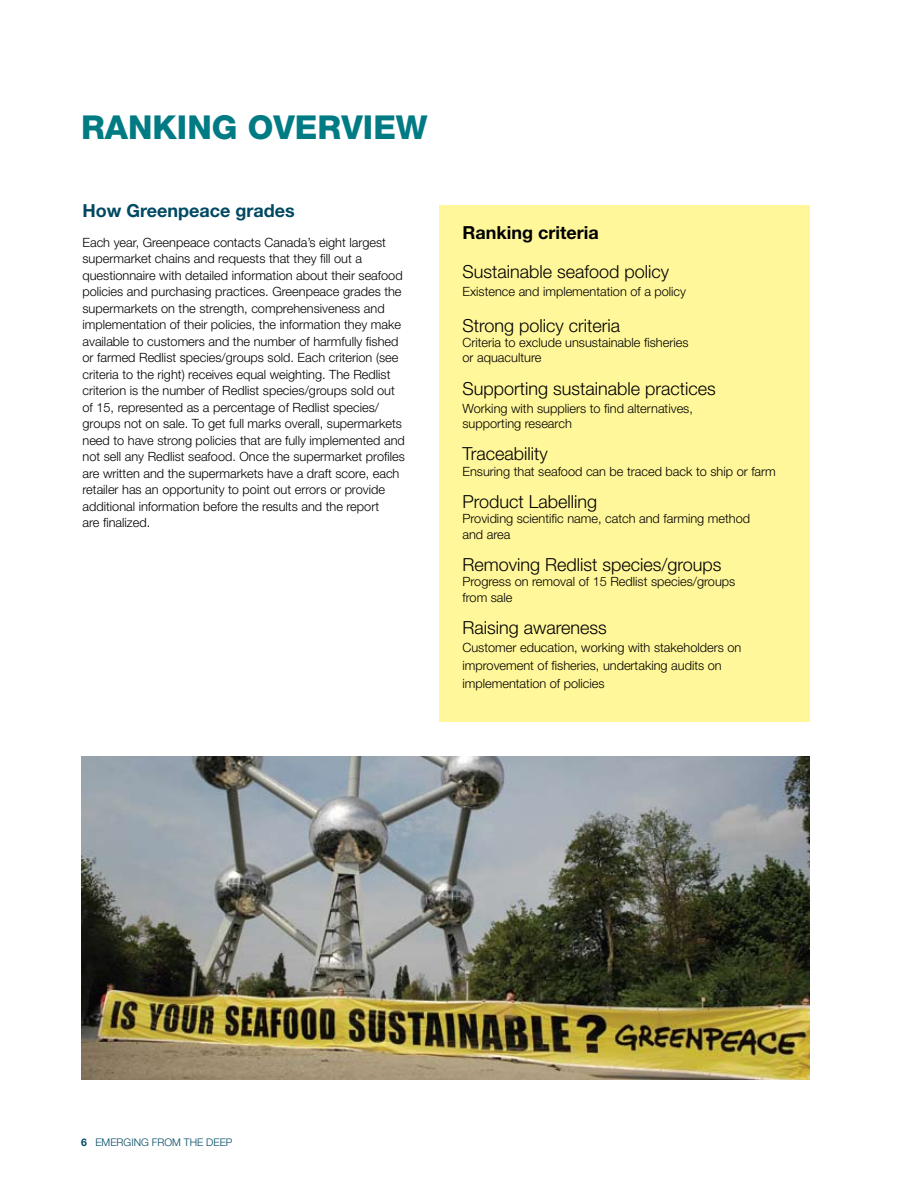
<style>
.page{position:relative;width:918px;height:1188px;background:#fff}
.page>*{position:absolute;margin:0;border:0;box-sizing:border-box;transform-origin:0 0}
.t1{font:800 33px "Helvetica Neue";color:#007b84}
.t2{font:300 18px "Helvetica Neue";color:#000}
.t3{font:700 18px "Helvetica Neue";color:#004963}
.t4{font:700 18px "Helvetica Neue";color:#000}
.t5{font:300 12.75px/16.5px "Helvetica Neue";color:#000}
.t6{font:300 10.5px "Helvetica Neue";color:#004963}
.s1{font-weight:700}
</style>
<div class="page">
<div style="left:439px;top:205px;width:370px;height:517px;background:#fff799"></div>
<img style="left:81px;top:756px;width:729px;height:324px">
<h1 class="t1" style="left:81px;top:108px;width:348px">RANKING OVERVIEW</h1>
<h2 class="t3" style="left:83px;top:199px;width:214px">How Greenpeace grades</h2>
<p class="t5" style="left:83px;top:234px;width:324px">Each year, Greenpeace contacts Canada’s eight largest supermarket chains and requests that they fill out a questionnaire with detailed information about their seafood policies and purchasing practices. Greenpeace grades the supermarkets on the strength, comprehensiveness and implementation of their policies, the information they make available to customers and the number of harmfully fished or farmed Redlist species/groups sold. Each criterion (see criteria to the right) receives equal weighting. The Redlist criterion is the number of Redlist species/groups sold out of 15, represented as a percentage of Redlist species/ groups not on sale. To get full marks overall, supermarkets need to have strong policies that are fully implemented and not sell any Redlist seafood. Once the supermarket profiles are written and the supermarkets have a draft score, each retailer has an opportunity to point out errors or provide additional information before the results and the report<br>are finalized.</p>
<h2 class="t4" style="left:463px;top:222px;width:138px">Ranking criteria</h2>
<h2 class="t2" style="left:463px;top:260px;width:208px">Sustainable seafood policy</h2>
<p class="t5" style="left:463px;top:283px;width:225px">Existence and implementation of a policy</p>
<h2 class="t2" style="left:463px;top:314px;width:159px">Strong policy criteria</h2>
<p class="t5" style="left:463px;top:335px;width:227px;line-height:15.3px">Criteria to exclude unsustainable fisheries or aquaculture</p>
<h2 class="t2" style="left:463px;top:377px;width:255px">Supporting sustainable practices</h2>
<p class="t5" style="left:463px;top:400px;width:232px;line-height:15.3px">Working with suppliers to find alternatives, supporting research</p>
<h2 class="t2" style="left:463px;top:443px;width:87px">Traceability</h2>
<p class="t5" style="left:463px;top:463px;width:315px">Ensuring that seafood can be traced back to ship or farm</p>
<h2 class="t2" style="left:463px;top:491px;width:136px">Product Labelling</h2>
<p class="t5" style="left:463px;top:511px;width:289px;line-height:15.3px">Providing scientific name, catch and farming method and area</p>
<h2 class="t2" style="left:463px;top:554px;width:261px">Removing Redlist species/groups</h2>
<p class="t5" style="left:463px;top:574px;width:274px;line-height:15.3px">Progress on removal of 15 Redlist species/groups from sale</p>
<h2 class="t2" style="left:463px;top:617px;width:146px">Raising awareness</h2>
<p class="t5" style="left:463px;top:638px;width:280px;line-height:18px">Customer education, working with stakeholders on improvement of fisheries, undertaking audits on implementation of policies</p>
<p class="t6" style="left:81px;top:1136px;width:29px"><span class="s1">6</span> Emerging</p>
<p class="t6" style="left:152px;top:1136px;width:8px">from</p>
<p class="t6" style="left:184px;top:1136px;width:8px">the</p>
<p class="t6" style="left:206px;top:1136px;width:8px">deep</p>
</div>
